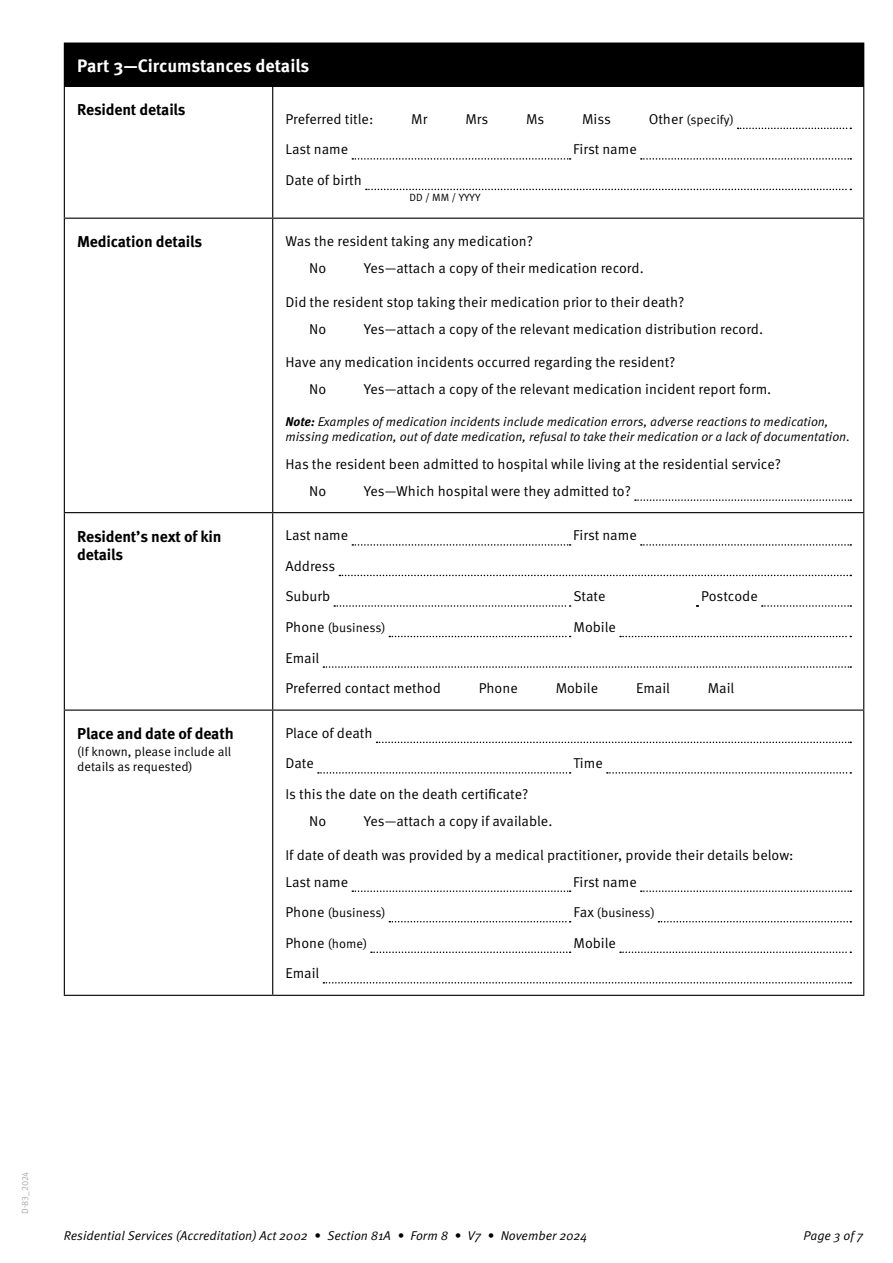
<style>
.page{position:relative;width:893px;height:1263px;background:#fff}
.page>*{position:absolute;margin:0;border:0;box-sizing:border-box;transform-origin:0 0}
.t1{font:700 18px "Meta Pro";letter-spacing:-.005em;color:#fff}
.t2{font:700 15.75px/18px "Meta Pro";letter-spacing:-.01em;color:#000}
.t3{font:14.25px/27.2px "Meta Pro Norm";color:#000}
.t4{font:12.75px/15px "Meta Pro Norm Ita";color:#000}
.t5{font:12.75px/15px "Meta Pro Norm";color:#000}
.t6{font:10.5px "Meta Pro Norm";color:#000}
.t7{font:9px "Meta Pro Norm";letter-spacing:-.015em;color:#a7a9ac}
.s1{font-size:14.25px}
.s2{font-family:"Meta Pro";font-weight:700;font-style:italic}
</style>
<div class="page">
<div style="left:64px;top:43px;width:800px;height:43px;background:#000"></div>
<hr style="left:272px;top:87px;width:1px;height:131px;background:#000">
<hr style="left:64px;top:218px;width:209px;height:1px;background:#000">
<hr style="left:273px;top:218px;width:591px;height:1px;background:#000">
<hr style="left:272px;top:219px;width:1px;height:293px;background:#000">
<hr style="left:272px;top:513px;width:1px;height:196px;background:#000">
<hr style="left:272px;top:711px;width:1px;height:284px;background:#000">
<hr style="left:64px;top:86px;width:209px;height:1px;background:#000">
<hr style="left:64px;top:87px;width:1px;height:131px;background:#000">
<hr style="left:273px;top:86px;width:591px;height:1px;background:#000">
<hr style="left:863px;top:87px;width:1px;height:131px;background:#000">
<hr style="left:64px;top:219px;width:1px;height:293px;background:#000">
<hr style="left:863px;top:219px;width:1px;height:293px;background:#000">
<hr style="left:64px;top:709px;width:209px;height:2px;background:#000">
<hr style="left:273px;top:709px;width:591px;height:2px;background:#000">
<hr style="left:64px;top:512px;width:209px;height:1px;background:#000">
<hr style="left:64px;top:513px;width:1px;height:196px;background:#000">
<hr style="left:273px;top:512px;width:591px;height:1px;background:#000">
<hr style="left:863px;top:513px;width:1px;height:196px;background:#000">
<hr style="left:64px;top:711px;width:1px;height:284px;background:#000">
<hr style="left:863px;top:711px;width:1px;height:284px;background:#000">
<hr style="left:64px;top:995px;width:209px;height:1px;background:#000">
<hr style="left:273px;top:995px;width:591px;height:1px;background:#000">
<svg style="left:738px;top:128px;width:113px;height:1px"></svg>
<svg style="left:352px;top:158px;width:219px;height:2px"></svg>
<svg style="left:641px;top:158px;width:210px;height:2px"></svg>
<svg style="left:366px;top:189px;width:485px;height:1px"></svg>
<svg style="left:635px;top:499px;width:216px;height:2px"></svg>
<svg style="left:352px;top:544px;width:219px;height:2px"></svg>
<svg style="left:641px;top:544px;width:210px;height:2px"></svg>
<svg style="left:339px;top:575px;width:512px;height:1px"></svg>
<svg style="left:334px;top:605px;width:237px;height:2px"></svg>
<svg style="left:762px;top:605px;width:89px;height:2px"></svg>
<svg style="left:389px;top:636px;width:182px;height:1px"></svg>
<svg style="left:620px;top:636px;width:231px;height:1px"></svg>
<svg style="left:323px;top:666px;width:528px;height:2px"></svg>
<svg style="left:377px;top:742px;width:474px;height:1px"></svg>
<svg style="left:318px;top:772px;width:253px;height:2px"></svg>
<svg style="left:607px;top:772px;width:244px;height:2px"></svg>
<svg style="left:352px;top:890px;width:219px;height:2px"></svg>
<svg style="left:641px;top:890px;width:210px;height:2px"></svg>
<svg style="left:389px;top:921px;width:182px;height:1px"></svg>
<svg style="left:658px;top:921px;width:193px;height:1px"></svg>
<svg style="left:371px;top:951px;width:200px;height:2px"></svg>
<svg style="left:620px;top:951px;width:231px;height:2px"></svg>
<svg style="left:323px;top:982px;width:528px;height:1px"></svg>
<p class="t1" style="left:77px;top:51px;width:234px">Part 3—Circumstances details</p>
<p class="t2" style="left:77px;top:100px;width:110px">Resident details</p>
<p class="t3" style="left:285px;top:104px;width:89px">Preferred title:</p>
<p class="t3" style="left:411px;top:104px;width:18px">Mr</p>
<p class="t3" style="left:465px;top:104px;width:24px">Mrs</p>
<p class="t3" style="left:526px;top:104px;width:20px">Ms</p>
<p class="t3" style="left:582px;top:104px;width:30px">Miss</p>
<p class="t5" style="left:649px;top:111px;width:87px"><span class="s1">Other</span> (specify)</p>
<p class="t3" style="left:285px;top:135px;width:64px">Last name</p>
<p class="t3" style="left:573px;top:135px;width:65px">First name</p>
<p class="t3" style="left:285px;top:165px;width:78px">Date of birth</p>
<p class="t6" style="left:409px;top:190px;width:73px">DD / MM / YYYY</p>
<p class="t2" style="left:77px;top:232px;width:126px">Medication details</p>
<p class="t3" style="left:309px;top:226px;width:225px;text-indent:-24px">Was the resident taking any medication?<br>No</p>
<p class="t3" style="left:364px;top:254px;width:281px">Yes—attach a copy of their medication record.</p>
<p class="t3" style="left:309px;top:287px;width:377px;text-indent:-24px">Did the resident stop taking their medication prior to their death?<br>No</p>
<p class="t3" style="left:364px;top:314px;width:401px">Yes—attach a copy of the relevant medication distribution record.</p>
<p class="t3" style="left:309px;top:348px;width:368px;text-indent:-24px">Have any medication incidents occurred regarding the resident?<br>No</p>
<p class="t3" style="left:364px;top:375px;width:409px">Yes—attach a copy of the relevant medication incident report form.</p>
<p class="t4" style="left:285px;top:414px;width:566px"><span class="s2">Note:</span> Examples of medication incidents include medication errors, adverse reactions to medication, missing medication, out of date medication, refusal to take their medication or a lack of documentation.</p>
<p class="t3" style="left:309px;top:449px;width:473px;text-indent:-24px">Has the resident been admitted to hospital while living at the residential service?<br>No</p>
<p class="t3" style="left:364px;top:476px;width:268px">Yes—Which hospital were they admitted to?</p>
<p class="t2" style="left:77px;top:526px;width:146px">Resident’s next of kin details</p>
<p class="t3" style="left:285px;top:521px;width:64px">Last name</p>
<p class="t3" style="left:573px;top:521px;width:65px">First name</p>
<p class="t3" style="left:285px;top:550px;width:52px;line-height:30.6px">Address<br>Suburb</p>
<p class="t3" style="left:573px;top:582px;width:34px">State</p>
<p class="t3" style="left:701px;top:582px;width:58px">Postcode</p>
<p class="t2" style="left:77px;top:723px;width:158px">Place and date of death</p>
<p class="t5" style="left:77px;top:743px;width:156px">(If known, please include all details as requested)</p>
<p class="t5" style="left:285px;top:619px;width:102px"><span class="s1">Phone</span> (business)</p>
<p class="t3" style="left:574px;top:613px;width:44px">Mobile</p>
<p class="t3" style="left:285px;top:641px;width:157px;line-height:30.6px">Email<br>Preferred contact method</p>
<p class="t3" style="left:479px;top:674px;width:41px">Phone</p>
<p class="t3" style="left:556px;top:674px;width:44px">Mobile</p>
<p class="t3" style="left:636px;top:674px;width:36px">Email</p>
<p class="t3" style="left:708px;top:674px;width:28px">Mail</p>
<p class="t3" style="left:285px;top:717px;width:89px;line-height:30.6px">Place of death<br>Date</p>
<p class="t3" style="left:573px;top:749px;width:31px">Time</p>
<p class="t3" style="left:309px;top:779px;width:221px;text-indent:-24px">Is this the date on the death certificate?<br>No</p>
<p class="t3" style="left:364px;top:807px;width:190px">Yes—attach a copy if available.</p>
<p class="t3" style="left:285px;top:840px;width:510px">If date of death was provided by a medical practitioner, provide their details below:<br>Last name</p>
<p class="t3" style="left:573px;top:867px;width:65px">First name</p>
<p class="t5" style="left:285px;top:904px;width:102px"><span class="s1">Phone</span> (business)</p>
<p class="t5" style="left:574px;top:904px;width:83px"><span class="s1">Fax</span> (business)</p>
<p class="t5" style="left:285px;top:935px;width:83px"><span class="s1">Phone</span> (home)</p>
<p class="t3" style="left:574px;top:928px;width:44px">Mobile</p>
<p class="t3" style="left:285px;top:959px;width:36px">Email</p>
<p class="t7" style="left:18px;top:1214px;width:44px;rotate:-90deg">D-83_2024</p>
<p class="t4" style="left:64px;top:1227px;width:525px">Residential Services (Accreditation) Act 2002 • Section 81A • Form 8 • V7 • November 2024</p>
<p class="t4" style="left:803px;top:1227px;width:61px">Page 3 of 7</p>
</div>
